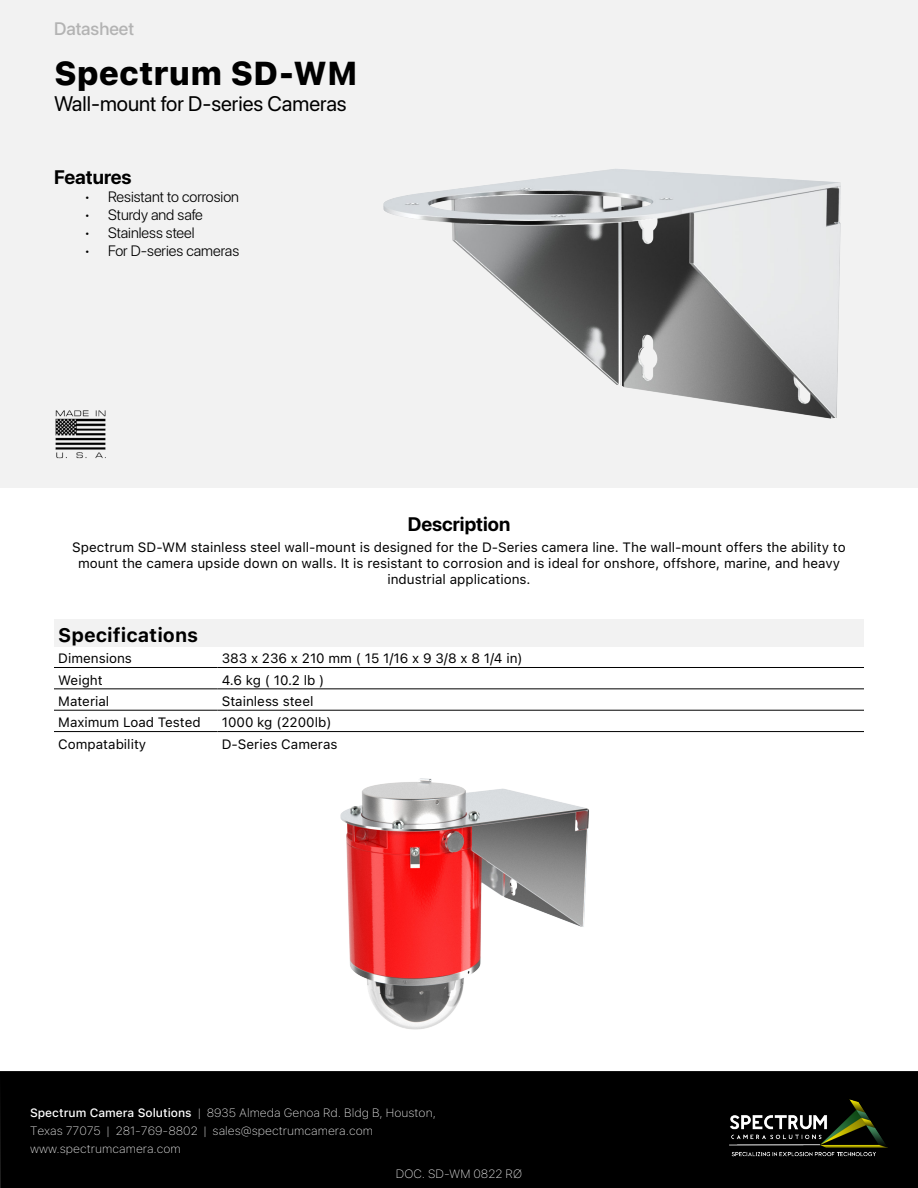
<style>
.page{position:relative;width:918px;height:1188px;background:#fff}
.page>*{position:absolute;margin:0;border:0;box-sizing:border-box;transform-origin:0 0}
.t1{font:800 33px "SF Pro Text";color:#000}
.t2{font:21px "SF Pro Display";color:#000}
.t3{font:700 19.5px "SF Pro Display";color:#000}
.t4{font:700 19.5px "SF Pro Text";color:#000}
.t5{font:18px "SF Pro";color:#b3b3b3}
.t6{font:300 15px "SF Pro Display";color:#000}
.t7{font:13.5px/16.2px "SF Pro Text";color:#000;text-align:center}
.t8{font:100 12px/18px "SF Pro Text";color:#fff}
.s1{font-weight:500}
</style>
<div class="page">
<div style="left:0;top:0;width:918px;height:488px;background:#f2f2f2"></div>
<div style="left:0;top:1071px;width:918px;height:117px;background:#000"></div>
<img style="left:729px;top:1099px;width:159px;height:58px">
<div style="left:54px;top:619px;width:810px;height:27px;background:#f2f2f2"></div>
<hr style="left:54px;top:667px;width:164px;height:1px;background:#000">
<hr style="left:218px;top:667px;width:646px;height:1px;background:#000">
<hr style="left:54px;top:689px;width:164px;height:1px;background:#000">
<hr style="left:218px;top:689px;width:646px;height:1px;background:#000">
<hr style="left:54px;top:710px;width:164px;height:1px;background:#000">
<hr style="left:218px;top:710px;width:646px;height:1px;background:#000">
<hr style="left:54px;top:731px;width:164px;height:1px;background:#000">
<hr style="left:218px;top:731px;width:646px;height:1px;background:#000">
<img style="left:55px;top:410px;width:51px;height:49px">
<img style="left:383px;top:169px;width:458px;height:250px">
<img style="left:340px;top:778px;width:249px;height:252px">
<p class="t5" style="left:54px;top:18px;width:82px">Datasheet</p>
<p class="t1" style="left:54px;top:55px;width:305px">Spectrum SD-WM</p>
<p class="t2" style="left:54px;top:91px;width:294px">Wall-mount for D-series Cameras</p>
<p class="t3" style="left:54px;top:165px;width:79px">Features</p>
<p class="t6" style="left:84px;top:188px;width:156px">• Resistant to corrosion</p>
<p class="t6" style="left:84px;top:206px;width:120px">• Sturdy and safe</p>
<p class="t6" style="left:84px;top:224px;width:112px">• Stainless steel</p>
<p class="t6" style="left:84px;top:242px;width:157px">• For D-series cameras</p>
<p class="t3" style="left:408px;top:513px;width:104px">Description</p>
<p class="t7" style="left:72px;top:539px;width:775px">Spectrum SD-WM stainless steel wall-mount is designed for the D-Series camera line. The wall-mount offers the ability to mount the camera upside down on walls. It is resistant to corrosion and is ideal for onshore, offshore, marine, and heavy industrial applications.</p>
<p class="t4" style="left:58px;top:624px;width:142px">Specifications</p>
<p class="t7" style="left:58px;top:650px;width:75px">Dimensions</p>
<p class="t7" style="left:222px;top:650px;width:303px">383 x 236 x 210 mm ( 15 1/16 x 9 3/8 x 8 1/4 in)</p>
<p class="t7" style="left:58px;top:672px;width:46px">Weight</p>
<p class="t7" style="left:222px;top:672px;width:104px">4.6 kg ( 10.2 lb )</p>
<p class="t7" style="left:58px;top:693px;width:53px">Material</p>
<p class="t7" style="left:222px;top:693px;width:93px">Stainless steel</p>
<p class="t7" style="left:58px;top:715px;width:144px">Maximum Load Tested</p>
<p class="t7" style="left:222px;top:715px;width:111px">1000 kg (2200lb)</p>
<p class="t7" style="left:58px;top:736px;width:90px">Compatability</p>
<p class="t7" style="left:222px;top:736px;width:117px">D-Series Cameras</p>
<p class="t8" style="left:30px;top:1104px;width:408px"><span class="s1">Spectrum Camera Solutions</span> | 8935 Almeda Genoa Rd. Bldg B, Houston,<br>Texas 77075 | 281-769-8802 | sales@spectrumcamera.com</p>
<p class="t8" style="left:30px;top:1140px;width:152px">www.spectrumcamera.com</p>
<p class="t8" style="left:396px;top:1165px;width:128px">DOC. SD-WM 0822 RØ</p>
</div>
